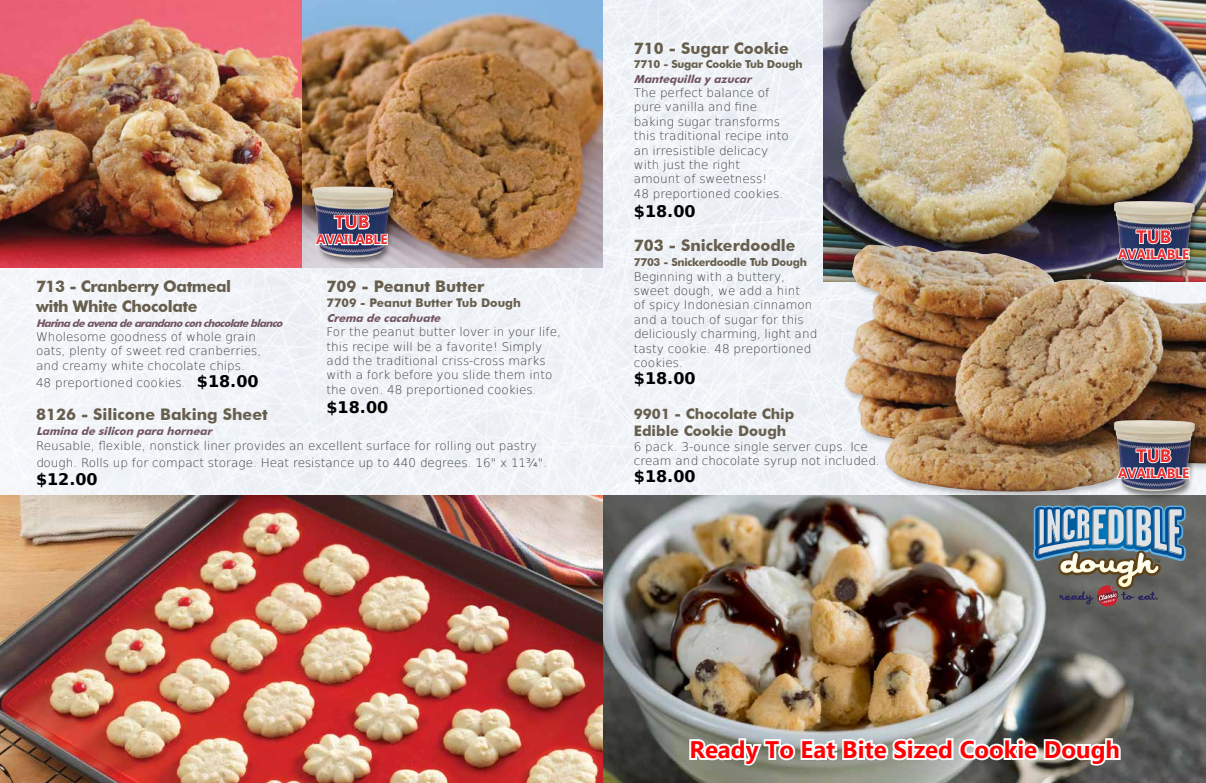
<style>
.page{position:relative;width:1206px;height:783px;background:#fff}
.page>*{position:absolute;margin:0;border:0;box-sizing:border-box;transform-origin:0 0}
.t1{font:700 24px "Ebrima";color:#ff0004}
.t2{font:700 18px "Ebrima";color:#ee2d2f}
.t3{font:700 16px "Futura BT";color:#675e4e}
.t4{font:700 16px/19.2px "Futura BT";letter-spacing:-.025em;color:#675e4e}
.t5{font:700 16px "DejaVu Sans";color:#000}
.t6{font:700 14.5px/17.4px "Futura BT";color:#675e4e}
.t7{font:700 13.5px "Ebrima";color:#ee2d2f}
.t8{font:200 12px/14.4px "DejaVu Sans";color:#393b3c}
.t9{font:700 12px "Futura BT";color:#675e4e}
.t10{font:italic 700 11px "Futura BT";color:#71555f}
.t11{font:700 11px "Futura BT";letter-spacing:-.025em;color:#675e4e}
.t12{font:italic 700 10.5px "Futura BT";color:#71555f}
.s1{font-weight:700;font-size:16px;color:#000}
</style>
<div class="page">
<div style="left:0;top:0;width:843px;height:496px;background:#f0f3f7"></div>
<img style="left:0;top:0;width:603px;height:267px">
<div style="left:310px;top:185px;width:91px;height:81px;background:#000;opacity:.48"></div>
<img style="left:312px;top:186px;width:81px;height:72px">
<svg style="left:314px;top:214px;width:75px;height:32px"></svg>
<img style="left:823px;top:0;width:383px;height:281px">
<div style="left:843px;top:243px;width:363px;height:257px;background:#000;opacity:.25"></div>
<img style="left:845px;top:245px;width:361px;height:247px">
<img style="left:0;top:496px;width:1206px;height:287px">
<svg style="left:687px;top:735px;width:436px;height:48px"></svg>
<svg style="left:1033px;top:506px;width:153px;height:100px;background:#788994"></svg>
<div style="left:1112px;top:200px;width:90px;height:81px;background:#000;opacity:.48"></div>
<img style="left:1114px;top:201px;width:81px;height:71px">
<svg style="left:1115px;top:228px;width:76px;height:33px"></svg>
<div style="left:1112px;top:419px;width:90px;height:81px;background:#000;opacity:.48"></div>
<img style="left:1114px;top:420px;width:81px;height:71px">
<svg style="left:1115px;top:447px;width:76px;height:33px"></svg>
<h2 class="t2" style="left:334px;top:209px;width:37px">TUB</h2>
<p class="t7" style="left:316px;top:229px;width:73px">AVAILABLE</p>
<h3 class="t4" style="left:36px;top:277px;width:197px">713 - Cranberry Oatmeal with White Chocolate</h3>
<p class="t12" style="left:36px;top:317px;width:251px">Harinadeavenadearandanoconchocolateblanco</p>
<p class="t8" style="left:36px;top:329px;width:227px">Wholesome goodness of whole grain oats, plenty of sweet red cranberries, and creamy white chocolate chips.</p>
<p class="t8" style="left:36px;top:375px;width:224px">48 preportioned cookies. <span class="s1">$18.00</span></p>
<h3 class="t3" style="left:327px;top:277px;width:159px">709 - Peanut Butter</h3>
<p class="t9" style="left:327px;top:295px;width:196px">7709 - Peanut Butter Tub Dough</p>
<p class="t10" style="left:327px;top:311px;width:119px">Crema de cacahuate</p>
<p class="t8" style="left:327px;top:324px;width:236px">For the peanut butter lover in your life, this recipe will be a favorite! Simply add the traditional criss-cross marks with a fork before you slide them into the oven. 48 preportioned cookies.</p>
<h3 class="t5" style="left:327px;top:394px;width:63px">$18.00</h3>
<h3 class="t3" style="left:36px;top:405px;width:233px">8126 - Silicone Baking Sheet</h3>
<p class="t10" style="left:36px;top:425px;width:181px">Lamina de silicon para hornear</p>
<p class="t8" style="left:36px;top:436px;width:513px;line-height:17px">Reusable, flexible, nonstick liner provides an excellent surface for rolling out pastry dough. Rolls up for compact storage. Heat resistance up to 440 degrees. 16" x 11¾".</p>
<h3 class="t5" style="left:36px;top:466px;width:63px">$12.00</h3>
<h3 class="t3" style="left:634px;top:39px;width:156px">710 - Sugar Cookie</h3>
<p class="t11" style="left:634px;top:57px;width:170px">7710 - Sugar Cookie Tub Dough</p>
<p class="t10" style="left:634px;top:72px;width:122px">Mantequilla y azucar</p>
<p class="t8" style="left:634px;top:85px;width:156px">The perfect balance of pure vanilla and fine baking sugar transforms this traditional recipe into an irresistible delicacy with just the right amount of sweetness!<br>48 preportioned cookies.</p>
<h3 class="t5" style="left:634px;top:198px;width:63px">$18.00</h3>
<h3 class="t3" style="left:634px;top:236px;width:163px">703 - Snickerdoodle</h3>
<p class="t11" style="left:634px;top:256px;width:175px">7703 - Snickerdoodle Tub Dough</p>
<p class="t8" style="left:634px;top:268px;width:185px">Beginning with a buttery, sweet dough, we add a hint<br>of spicy Indonesian cinnamon and a touch of sugar for this deliciously charming, light and tasty cookie. 48 preportioned cookies.</p>
<h3 class="t5" style="left:634px;top:365px;width:63px">$18.00</h3>
<p class="t6" style="left:634px;top:405px;width:162px">9901 - Chocolate Chip<br>Edible Cookie Dough</p>
<p class="t8" style="left:634px;top:439px;width:247px">6 pack. 3-ounce single server cups. Ice cream and chocolate syrup not included.</p>
<h3 class="t5" style="left:634px;top:464px;width:63px">$18.00</h3>
<h2 class="t2" style="left:1136px;top:223px;width:37px">TUB</h2>
<p class="t7" style="left:1118px;top:244px;width:73px">AVAILABLE</p>
<h2 class="t2" style="left:1136px;top:442px;width:37px">TUB</h2>
<p class="t7" style="left:1118px;top:463px;width:73px">AVAILABLE</p>
<h1 class="t1" style="left:689px;top:732px;width:432px">Ready To Eat Bite Sized Cookie Dough</h1>
</div>
